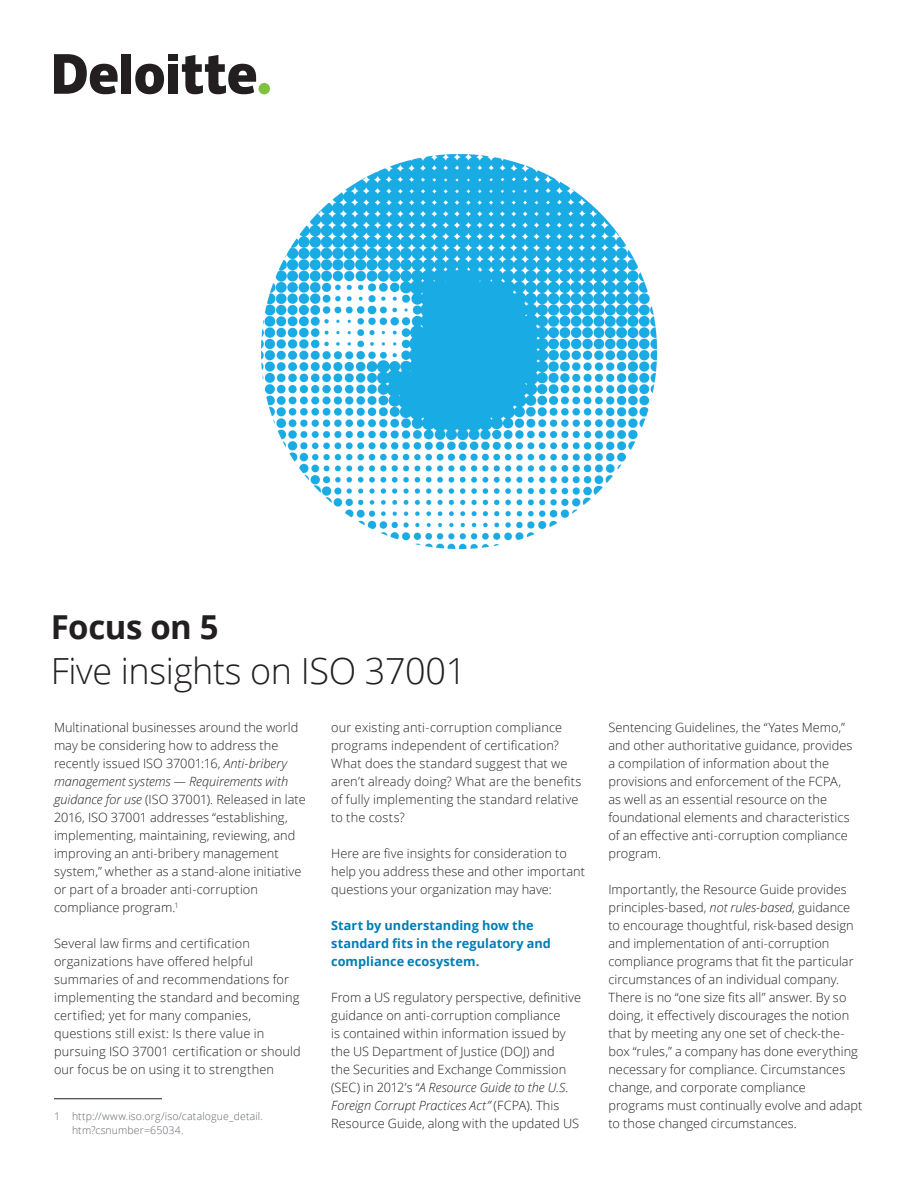
<style>
.page{position:relative;width:918px;height:1188px;background:#fff}
.page>*{position:absolute;margin:0;border:0;box-sizing:border-box;transform-origin:0 0}
.Story_heading_light{font:300 36px "Open Sans";letter-spacing:-.01em;color:#231f20}
.Cover_headline_bold{font:700 33px "Open Sans";letter-spacing:-.015em;color:#231f20}
.Body_copy__8_5_12pt{font:300 12.75px/18px "Open Sans";letter-spacing:.005em;color:#231f20}
.Subhead_A__8_5_12pt{font:700 12.75px/18px "Open Sans";letter-spacing:.005em;color:#007db5}
.Footnote__7_9_5pt{font:300 10.5px/14.2px "Open Sans";letter-spacing:.01em;color:#5f6369}
.s1{font-style:italic}
</style>
<div class="page">
<div style="left:259px;top:83px;width:11px;height:11px;background:#7fc241;border-radius:50%"></div>
<div style="left:121px;top:54px;width:10px;height:40px;background:#231f20"></div>
<svg style="left:135px;top:64px;width:29px;height:30px"></svg>
<div style="left:168px;top:64px;width:10px;height:30px;background:#231f20"></div>
<div style="left:168px;top:54px;width:10px;height:7px;background:#231f20"></div>
<svg style="left:182px;top:55px;width:74px;height:39px"></svg>
<svg style="left:54px;top:54px;width:64px;height:40px"></svg>
<img style="left:262px;top:154px;width:394px;height:395px">
<hr style="left:54px;top:1098px;width:108px;height:1px;background:#231f20">
<p class="Cover_headline_bold" style="left:51px;top:604px;width:169px">Focus on 5</p>
<p class="Story_heading_light" style="left:51px;top:647px;width:417px">Five insights on ISO 37001</p>
<p class="Body_copy__8_5_12pt" style="left:54px;top:718px;width:253px">Multinational businesses around the world may be considering how to address the recently issued ISO 37001:16, <span class="s1">Anti-bribery management systems — Requirements with guidance for use</span> (ISO 37001). Released in late 2016, ISO 37001 addresses “establishing, implementing, maintaining, reviewing, and improving an anti-bribery management system,” whether as a stand-alone initiative or part of a broader anti-corruption compliance program.<sup>1</sup></p>
<p class="Body_copy__8_5_12pt" style="left:54px;top:934px;width:248px">Several law firms and certification organizations have offered helpful summaries of and recommendations for implementing the standard and becoming certified; yet for many companies, questions still exist: Is there value in pursuing ISO 37001 certification or should our focus be on using it to strengthen</p>
<p class="Footnote__7_9_5pt" style="left:72px;top:1109px;width:192px;text-indent:-18px">1 http://www.iso.org/iso/catalogue_detail. htm?csnumber=65034.</p>
<p class="Body_copy__8_5_12pt" style="left:331px;top:718px;width:252px">our existing anti-corruption compliance programs independent of certification?<br>What does the standard suggest that we aren’t already doing? What are the benefits of fully implementing the standard relative to the costs?</p>
<p class="Body_copy__8_5_12pt" style="left:331px;top:844px;width:255px">Here are five insights for consideration to help you address these and other important questions your organization may have:</p>
<p class="Subhead_A__8_5_12pt" style="left:331px;top:917px;width:221px">Start by understanding how the standard fits in the regulatory and compliance ecosystem.</p>
<p class="Body_copy__8_5_12pt" style="left:331px;top:988px;width:251px">From a US regulatory perspective, definitive guidance on anti-corruption compliance<br>is contained within information issued by the US Department of Justice (DOJ) and<br>the Securities and Exchange Commission (SEC) in 2012’s “<span class="s1">A Resource Guide to the U.S.<br>Foreign Corrupt Practices Act”</span> (FCPA). This Resource Guide, along with the updated US</p>
<p class="Body_copy__8_5_12pt" style="left:608px;top:718px;width:245px">Sentencing Guidelines, the “Yates Memo,” and other authoritative guidance, provides a compilation of information about the provisions and enforcement of the FCPA, as well as an essential resource on the foundational elements and characteristics of an effective anti-corruption compliance program.</p>
<p class="Body_copy__8_5_12pt" style="left:608px;top:880px;width:256px">Importantly, the Resource Guide provides principles-based, <span class="s1">not rules-based</span>, guidance to encourage thoughtful, risk-based design and implementation of anti-corruption compliance programs that fit the particular circumstances of an individual company.<br>There is no “one size fits all” answer. By so doing, it effectively discourages the notion that by meeting any one set of check-the&shy;box “rules,” a company has done everything necessary for compliance. Circumstances change, and corporate compliance programs must continually evolve and adapt to those changed circumstances.</p>
</div>
